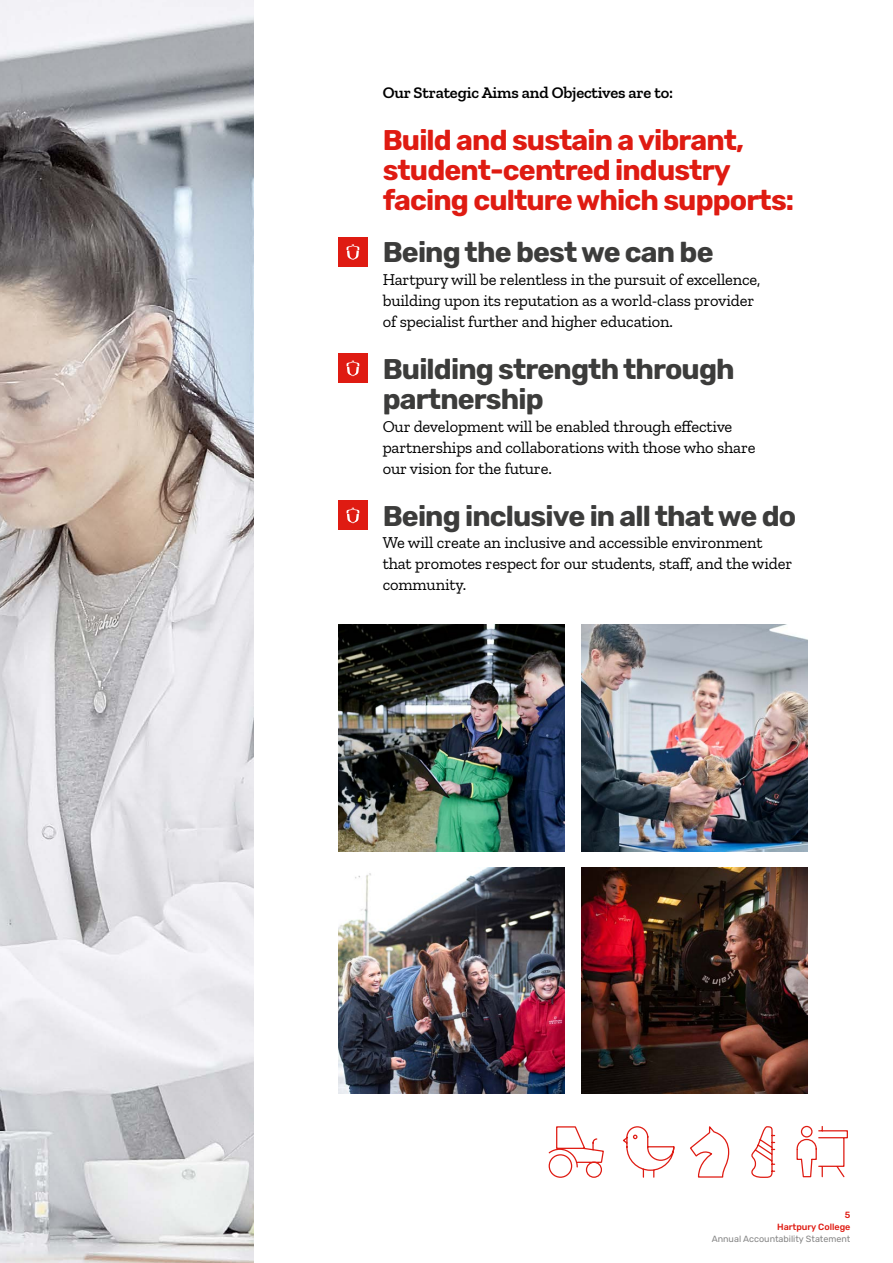
<style>
.page{position:relative;width:893px;height:1263px;background:#fff}
.page>*{position:absolute;margin:0;border:0;box-sizing:border-box;transform-origin:0 0}
.t1{font:700 28.5px/30px "Rubik";letter-spacing:-.03em;color:#3c3c3b}
.t2{font:700 28.5px/30px "Rubik";letter-spacing:-.03em;color:#df1b12}
.t3{font:16.5px/21px "Zilla Slab";letter-spacing:-.01em;color:#000}
.t4{font:600 16.5px "Zilla Slab";letter-spacing:-.01em;color:#000}
.t5{font:9px "Rubik";color:#878787}
.t6{font:500 9px/12px "Rubik";color:#df1b12;text-align:right}
</style>
<div class="page">
<img style="left:0;top:0;width:253px;height:1263px">
<div style="left:338px;top:237px;width:30px;height:30px;background:#df1b12"></div>
<svg style="left:347px;top:244px;width:12px;height:16px"></svg>
<div style="left:338px;top:353px;width:30px;height:30px;background:#df1b12"></div>
<svg style="left:347px;top:360px;width:12px;height:16px"></svg>
<div style="left:338px;top:500px;width:30px;height:30px;background:#df1b12"></div>
<svg style="left:347px;top:507px;width:12px;height:16px"></svg>
<svg style="left:548px;top:1126px;width:56px;height:52px"></svg>
<svg style="left:623px;top:1126px;width:52px;height:52px"></svg>
<svg style="left:690px;top:1126px;width:40px;height:52px"></svg>
<svg style="left:751px;top:1126px;width:25px;height:52px"></svg>
<svg style="left:796px;top:1125px;width:52px;height:53px"></svg>
<img style="left:338px;top:625px;width:226px;height:226px">
<img style="left:338px;top:867px;width:226px;height:227px">
<img style="left:582px;top:625px;width:226px;height:226px">
<img style="left:582px;top:867px;width:226px;height:227px">
<p class="t4" style="left:383px;top:83px;width:292px">Our Strategic Aims and Objectives are to:</p>
<h1 class="t2" style="left:383px;top:126px;width:413px">Build and sustain a vibrant, student-centred industry facing culture which supports:</h1>
<h1 class="t1" style="left:383px;top:238px;width:332px">Being the best we can be</h1>
<p class="t3" style="left:383px;top:269px;width:379px">Hartpury will be relentless in the pursuit of excellence, building upon its reputation as a world-class provider of specialist further and higher education.</p>
<h1 class="t1" style="left:383px;top:355px;width:354px">Building strength through partnership</h1>
<p class="t3" style="left:383px;top:416px;width:374px">Our development will be enabled through effective partnerships and collaborations with those who share our vision for the future.</p>
<h1 class="t1" style="left:383px;top:502px;width:415px">Being inclusive in all that we do</h1>
<p class="t3" style="left:383px;top:532px;width:411px">We will create an inclusive and accessible environment that promotes respect for our students, staff, and the wider community.</p>
<p class="t6" style="left:777px;top:1209px;width:75px">5<br>Hartpury College</p>
<p class="t5" style="left:712px;top:1233px;width:140px">Annual Accountability Statement</p>
</div>
